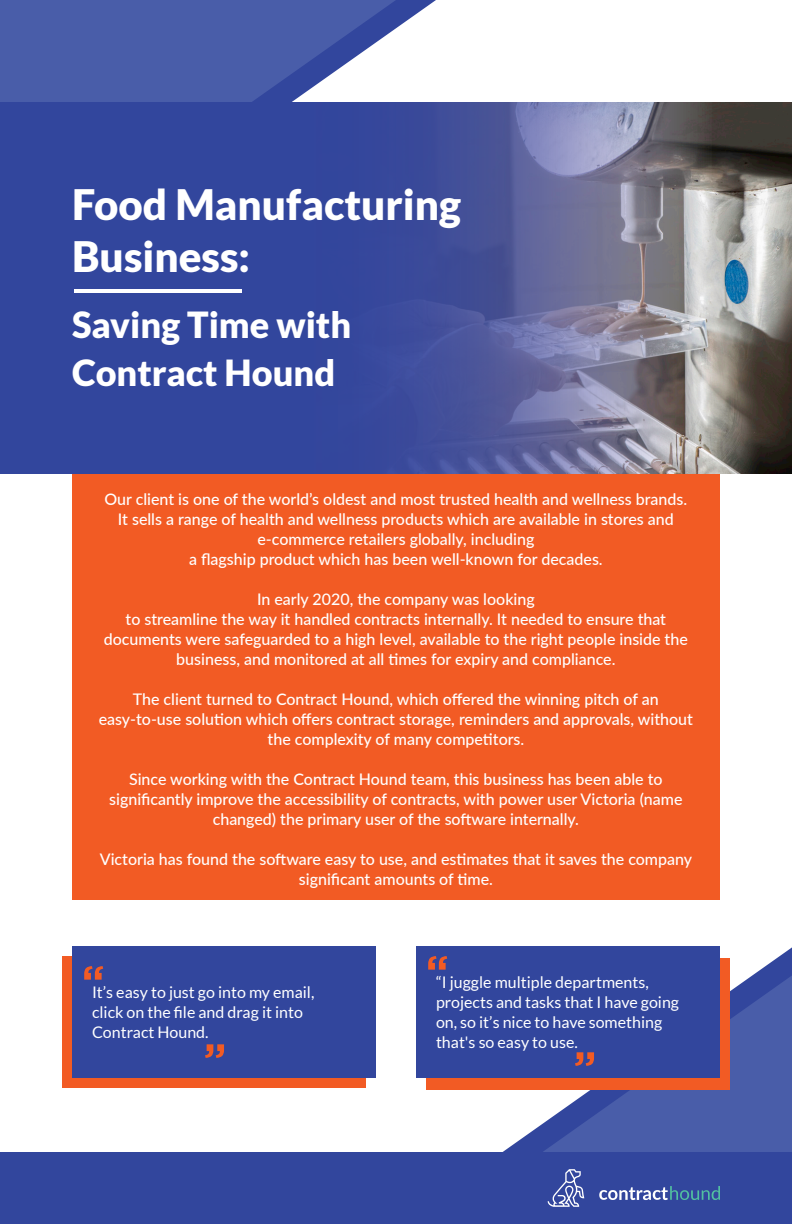
<style>
.page{position:relative;width:792px;height:1224px;background:#fff}
.page>*{position:absolute;margin:0;border:0;box-sizing:border-box;transform-origin:0 0}
.t1{font:900 42px/52px "Lato";color:#fff}
.t2{font:900 36px/48px "Lato";color:#fff}
.t3{font:500 16px/20px "Lato";color:#fff;text-align:center}
.t4{font:16px/20px "Lato";color:#fff}
</style>
<div class="page">
<svg style="left:753px;top:947px;width:39px;height:28px"></svg>
<svg style="left:503px;top:975px;width:289px;height:177px;background:#5a6cb1"></svg>
<div style="left:0;top:1152px;width:792px;height:72px;background:#32469d"></div>
<svg style="left:599px;top:1186px;width:121px;height:14px"></svg>
<svg style="left:548px;top:1169px;width:36px;height:38px"></svg>
<div style="left:72px;top:474px;width:648px;height:426px;background:#f25b24"></div>
<svg style="left:396px;top:0;width:40px;height:29px"></svg>
<svg style="left:0;top:0;width:396px;height:102px;background:#586ab0"></svg>
<img style="left:712px;top:102px;width:80px;height:372px">
<div style="left:0;top:102px;width:316px;height:372px;background:#32469d"></div>
<svg style="left:316px;top:102px;width:396px;height:372px;background:#596198"></svg>
<hr style="left:74px;top:289px;width:168px;height:4px;background:#fff">
<div style="left:62px;top:956px;width:304px;height:132px;background:#f25b24"></div>
<div style="left:72px;top:946px;width:304px;height:132px;background:#32469d"></div>
<svg style="left:84px;top:966px;width:19px;height:14px"></svg>
<svg style="left:205px;top:1044px;width:19px;height:14px"></svg>
<div style="left:426px;top:958px;width:304px;height:132px;background:#f25b24"></div>
<div style="left:416px;top:946px;width:304px;height:132px;background:#32469d"></div>
<svg style="left:428px;top:956px;width:19px;height:14px"></svg>
<svg style="left:575px;top:1052px;width:19px;height:14px"></svg>
<h1 class="t1" style="left:72px;top:178px;width:391px">Food Manufacturing<br>Business:</h1>
<h2 class="t2" style="left:72px;top:300px;width:281px">Saving Time with<br>Contract Hound</h2>
<p class="t3" style="left:105px;top:489px;width:584px">Our client is one of the world’s oldest and most trusted health and wellness brands.<br>It sells a range of health and wellness products which are available in stores and e-commerce retailers globally, including<br>a flagship product which has been well-known for decades.</p>
<p class="t3" style="left:104px;top:589px;width:586px">In early 2020, the company was looking<br>to streamline the way it handled contracts internally. It needed to ensure that documents were safeguarded to a high level, available to the right people inside the business, and monitored at all times for expiry and compliance.</p>
<p class="t3" style="left:99px;top:689px;width:596px">The client turned to Contract Hound, which offered the winning pitch of an easy-to-use solution which offers contract storage, reminders and approvals, without the complexity of many competitors.</p>
<p class="t3" style="left:109px;top:769px;width:575px">Since working with the Contract Hound team, this business has been able to significantly improve the accessibility of contracts, with power user Victoria (name changed) the primary user of the software internally.</p>
<p class="t3" style="left:100px;top:849px;width:594px">Victoria has found the software easy to use, and estimates that it saves the company significant amounts of time.</p>
<p class="t4" style="left:92px;top:982px;width:224px">It’s easy to just go into my email, click on the file and drag it into<br>Contract Hound.</p>
<p class="t4" style="left:436px;top:972px;width:245px">“I juggle multiple departments, projects and tasks that I have going on, so it’s nice to have something that's so easy to use.</p>
</div>
